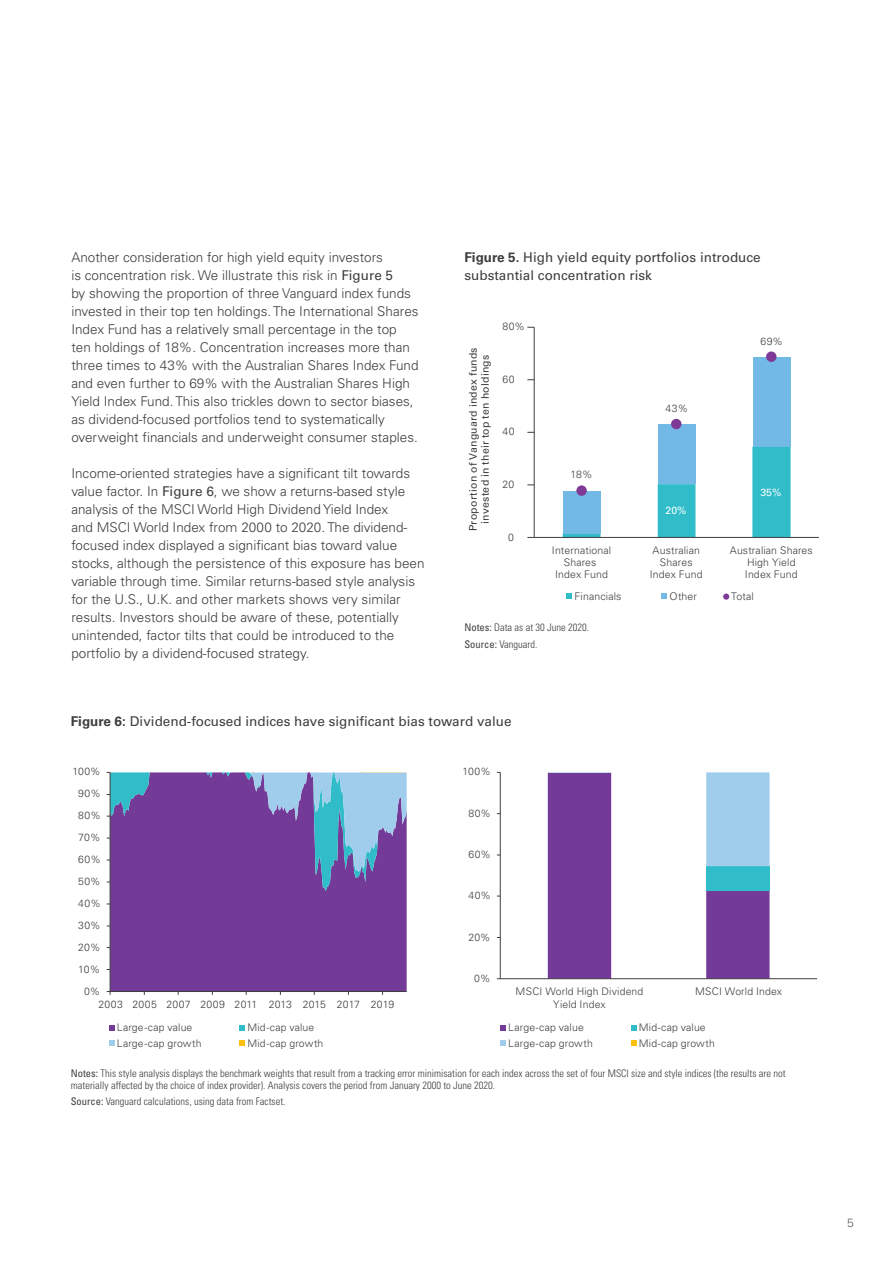
<style>
.page{position:relative;width:893px;height:1263px;background:#fff}
.page>*{position:absolute;margin:0;border:0;box-sizing:border-box;transform-origin:0 0}
.Body{font:300 13.5px/18px "Univers LT Std";color:#3e3e3f}
.Chart_Table_Heading{font:13.5px/18px "Univers LT Std";color:#3e3e3f}
.t1{font:300 12px "Univers LT Std";color:#5e6367}
.t2{font:300 10.5px/12px "Univers LT Std";letter-spacing:.015em;color:#3e3e3f;text-align:center}
.Chart_Table_Footnote{font:300 condensed 10.5px/12px "Univers LT Std";color:#3e3e3f}
.t3{font:10.5px/12px "Univers LT Std";letter-spacing:.02em;color:#3e3e3f;text-align:center}
.t4{font:10.5px "Univers LT Std";color:#fff}
.s1{font-weight:400}
.s2{font-weight:700}
</style>
<div class="page">
<svg style="left:563px;top:447px;width:227px;height:90px"></svg>
<div style="left:563px;top:491px;width:38px;height:42px;background:#73b9e6"></div>
<div style="left:658px;top:424px;width:38px;height:60px;background:#73b9e6"></div>
<div style="left:752px;top:357px;width:38px;height:90px;background:#73b9e6"></div>
<hr style="left:534px;top:327px;width:1px;height:210px;background:#3e3e3f">
<hr style="left:534px;top:537px;width:285px;height:1px;background:#3e3e3f">
<div style="left:576px;top:485px;width:11px;height:11px;background:#7f3a96;border-radius:50%"></div>
<div style="left:671px;top:419px;width:10px;height:10px;background:#7f3a96;border-radius:50%"></div>
<div style="left:766px;top:351px;width:10px;height:11px;background:#7f3a96;border-radius:50%"></div>
<svg style="left:567px;top:594px;width:5px;height:5px"></svg>
<svg style="left:661px;top:594px;width:6px;height:5px"></svg>
<svg style="left:723px;top:594px;width:6px;height:6px"></svg>
<div style="left:111px;top:891px;width:296px;height:100px;background:#743a97"></div>
<hr style="left:110px;top:772px;width:1px;height:219px;background:#3e3e3f">
<svg style="left:107px;top:772px;width:300px;height:119px;background:#7865ad"></svg>
<hr style="left:110px;top:991px;width:297px;height:1px;background:#3e3e3f">
<svg style="left:109px;top:1025px;width:6px;height:6px"></svg>
<svg style="left:239px;top:1025px;width:6px;height:6px"></svg>
<svg style="left:109px;top:1040px;width:6px;height:6px"></svg>
<svg style="left:239px;top:1040px;width:6px;height:6px"></svg>
<svg style="left:500px;top:1025px;width:6px;height:6px"></svg>
<svg style="left:631px;top:1025px;width:5px;height:6px"></svg>
<svg style="left:500px;top:1040px;width:6px;height:6px"></svg>
<svg style="left:631px;top:1040px;width:5px;height:6px"></svg>
<svg style="left:548px;top:866px;width:222px;height:112px;fill:#743a97"></svg>
<div style="left:706px;top:866px;width:64px;height:25px;background:#30bdc9"></div>
<svg style="left:548px;top:772px;width:222px;height:94px"></svg>
<hr style="left:500px;top:772px;width:1px;height:207px;background:#3e3e3f">
<hr style="left:500px;top:978px;width:317px;height:1px;background:#3e3e3f">
<p class="Body" style="left:71px;top:249px;width:349px">Another consideration for high yield equity investors<br>is concentration risk. We illustrate this risk in <span class="s1">Figure 5<br></span>by showing the proportion of three Vanguard index funds invested in their top ten holdings. The International Shares Index Fund has a relatively small percentage in the top ten holdings of 18%. Concentration increases more than three times to 43% with the Australian Shares Index Fund and even further to 69% with the Australian Shares High Yield Index Fund. This also trickles down to sector biases, as dividend-focused portfolios tend to systematically overweight financials and underweight consumer staples.</p>
<p class="Body" style="left:71px;top:465px;width:355px">Income-oriented strategies have a significant tilt towards value factor. In <span class="s1">Figure 6</span>, we show a returns-based style analysis of the MSCI World High Dividend Yield Index<br>and MSCI World Index from 2000 to 2020. The dividend&shy;focused index displayed a significant bias toward value stocks, although the persistence of this exposure has been variable through time. Similar returns-based style analysis for the U.S., U.K. and other markets shows very similar results. Investors should be aware of these, potentially unintended, factor tilts that could be introduced to the portfolio by a dividend-focused strategy.</p>
<p class="Chart_Table_Heading" style="left:464px;top:249px;width:298px"><span class="s2">Figure 5.</span> High yield equity portfolios introduce substantial concentration risk</p>
<p class="t3" style="left:467px;top:531px;width:185px;rotate:-90deg">Proportion of Vanguard index funds invested in their top ten holdings</p>
<p class="t2" style="left:502px;top:321px;width:24px">80%</p>
<p class="t2" style="left:502px;top:373px;width:14px">60</p>
<p class="t2" style="left:502px;top:426px;width:14px">40</p>
<p class="t2" style="left:502px;top:478px;width:13px">20</p>
<p class="t2" style="left:508px;top:531px;width:7px">0</p>
<p class="t2" style="left:571px;top:469px;width:23px">18%</p>
<p class="t2" style="left:665px;top:402px;width:24px">43%</p>
<p class="t4" style="left:665px;top:504px;width:22px">20%</p>
<p class="t2" style="left:760px;top:335px;width:24px">69%</p>
<p class="t4" style="left:760px;top:486px;width:22px">35%</p>
<p class="t2" style="left:552px;top:544px;width:61px">International<br>Shares<br>Index Fund</p>
<p class="t2" style="left:650px;top:544px;width:54px">Australian<br>Shares<br>Index Fund</p>
<p class="t2" style="left:730px;top:544px;width:84px">Australian Shares<br>High Yield<br>Index Fund</p>
<p class="t2" style="left:575px;top:590px;width:48px">Financials</p>
<p class="t2" style="left:669px;top:590px;width:29px">Other</p>
<p class="t2" style="left:731px;top:590px;width:24px">Total</p>
<p class="Chart_Table_Footnote" style="left:464px;top:622px;width:126px"><span class="s1">Notes:</span> Data as at 30 June 2020.</p>
<p class="Chart_Table_Footnote" style="left:464px;top:638px;width:75px"><span class="s1">Source:</span> Vanguard.</p>
<p class="Chart_Table_Heading" style="left:71px;top:712px;width:442px"><span class="s2">Figure 6:</span> Dividend-focused indices have significant bias toward value</p>
<p class="t2" style="left:72px;top:766px;width:30px">100%</p>
<p class="t2" style="left:78px;top:788px;width:24px">90%</p>
<p class="t2" style="left:78px;top:810px;width:24px">80%</p>
<p class="t2" style="left:78px;top:832px;width:24px">70%</p>
<p class="t2" style="left:78px;top:853px;width:24px">60%</p>
<p class="t2" style="left:78px;top:875px;width:24px">50%</p>
<p class="t2" style="left:78px;top:897px;width:24px">40%</p>
<p class="t2" style="left:78px;top:919px;width:24px">30%</p>
<p class="t2" style="left:78px;top:941px;width:24px">20%</p>
<p class="t2" style="left:78px;top:963px;width:23px">10%</p>
<p class="t2" style="left:84px;top:985px;width:18px">0%</p>
<p class="t2" style="left:117px;top:993px;width:279px;line-height:23.1px;text-align:left;text-indent:-18px">2003 2005 2007 2009 2011 2013 2015 2017 2019<br>Large-cap value</p>
<p class="t2" style="left:247px;top:1022px;width:68px">Mid-cap value</p>
<p class="t2" style="left:117px;top:1037px;width:86px">Large-cap growth</p>
<p class="t2" style="left:247px;top:1037px;width:78px">Mid-cap growth</p>
<p class="t2" style="left:463px;top:766px;width:30px">100%</p>
<p class="t2" style="left:468px;top:807px;width:24px">80%</p>
<p class="t2" style="left:468px;top:848px;width:24px">60%</p>
<p class="t2" style="left:468px;top:889px;width:24px">40%</p>
<p class="t2" style="left:468px;top:931px;width:24px">20%</p>
<p class="t2" style="left:474px;top:972px;width:18px">0%</p>
<p class="t2" style="left:516px;top:985px;width:129px;line-height:12.6px">MSCI World High Dividend<br>Yield Index</p>
<p class="t2" style="left:695px;top:986px;width:89px">MSCI World Index</p>
<p class="t2" style="left:508px;top:1022px;width:77px">Large-cap value</p>
<p class="t2" style="left:639px;top:1022px;width:68px">Mid-cap value</p>
<p class="t2" style="left:508px;top:1037px;width:86px">Large-cap growth</p>
<p class="t2" style="left:639px;top:1037px;width:78px">Mid-cap growth</p>
<p class="Chart_Table_Footnote" style="left:71px;top:1067px;width:716px"><span class="s1">Notes:</span> This style analysis displays the benchmark weights that result from a tracking error minimisation for each index across the set of four MSCI size and style indices (the results are not materially affected by the choice of index provider). Analysis covers the period from January 2000 to June 2020.</p>
<p class="Chart_Table_Footnote" style="left:71px;top:1096px;width:216px"><span class="s1">Source:</span> Vanguard calculations, using data from Factset.</p>
<p class="t1" style="left:847px;top:1215px;width:8px">5</p>
</div>
